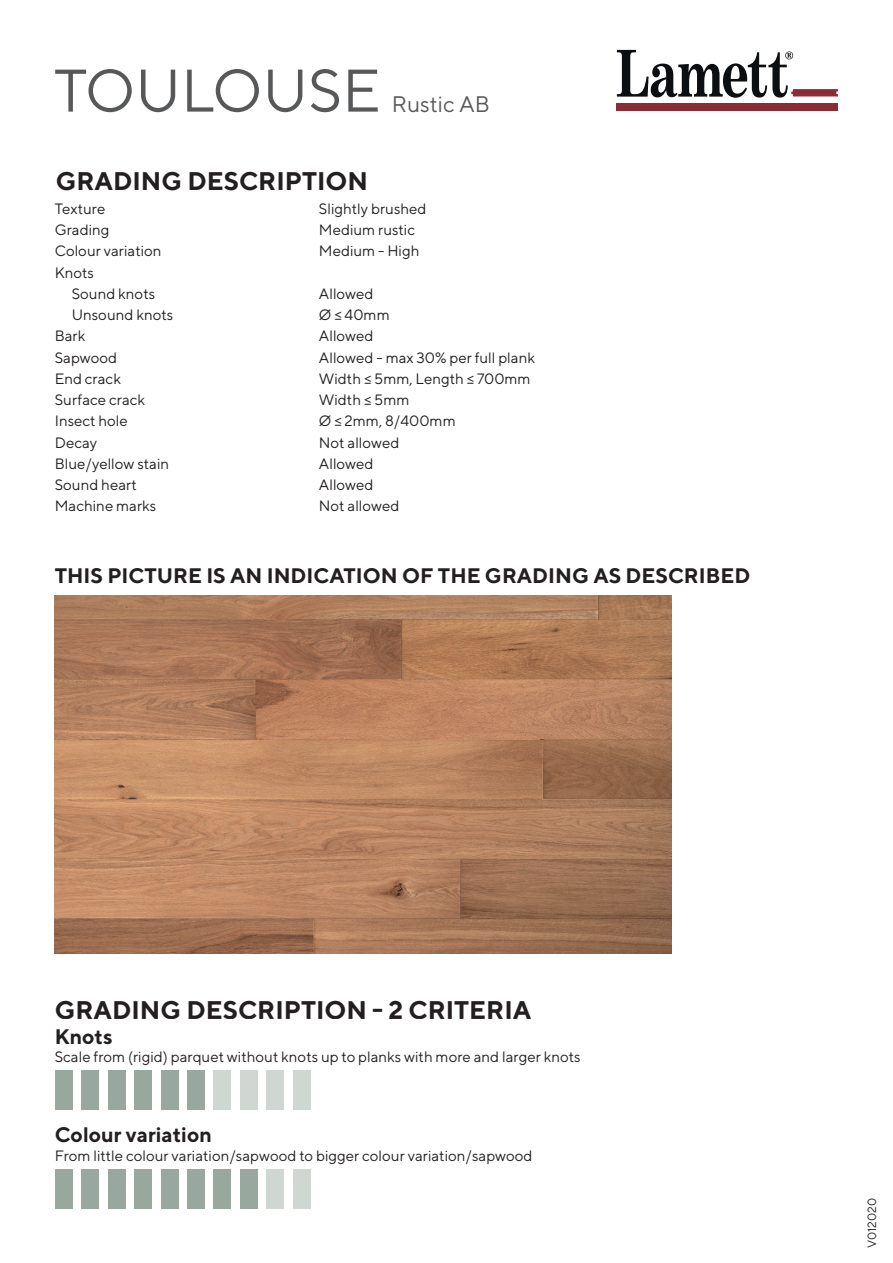
<style>
.page{position:relative;width:893px;height:1263px;background:#fff}
.page>*{position:absolute;margin:0;border:0;box-sizing:border-box;transform-origin:0 0}
.t1{font:60px "TT Norms";color:#57585a}
.Table_text{font:700 25.5px "TT Norms";color:#231f20}
.t2{font:22.5px "TT Norms";color:#57585a}
.Table_text-2{font:700 21px "TT Norms";color:#231f20}
.Table_text-3{font:15px "TT Norms";color:#231f20}
.t3{font:12px "TT Norms";color:#231f20}
</style>
<div class="page">
<div style="left:616px;top:104px;width:222px;height:7px;background:#8d2b34"></div>
<svg style="left:617px;top:50px;width:221px;height:48px"></svg>
<div style="left:55px;top:1070px;width:18px;height:40px;background:#98a89f"></div>
<div style="left:55px;top:1169px;width:18px;height:40px;background:#98a89f"></div>
<div style="left:81px;top:1070px;width:18px;height:40px;background:#98a89f"></div>
<div style="left:81px;top:1169px;width:18px;height:40px;background:#98a89f"></div>
<div style="left:108px;top:1070px;width:18px;height:40px;background:#98a89f"></div>
<div style="left:108px;top:1169px;width:18px;height:40px;background:#98a89f"></div>
<div style="left:134px;top:1070px;width:18px;height:40px;background:#98a89f"></div>
<div style="left:134px;top:1169px;width:18px;height:40px;background:#98a89f"></div>
<div style="left:161px;top:1070px;width:18px;height:40px;background:#98a89f"></div>
<div style="left:161px;top:1169px;width:18px;height:40px;background:#98a89f"></div>
<div style="left:187px;top:1070px;width:18px;height:40px;background:#98a89f"></div>
<div style="left:187px;top:1169px;width:18px;height:40px;background:#98a89f"></div>
<div style="left:213px;top:1070px;width:18px;height:40px;background:#d0d7d2"></div>
<div style="left:213px;top:1169px;width:18px;height:40px;background:#98a89f"></div>
<div style="left:240px;top:1070px;width:18px;height:40px;background:#d0d7d2"></div>
<div style="left:240px;top:1169px;width:18px;height:40px;background:#98a89f"></div>
<div style="left:266px;top:1070px;width:18px;height:40px;background:#d0d7d2"></div>
<div style="left:266px;top:1169px;width:18px;height:40px;background:#d0d7d2"></div>
<div style="left:293px;top:1070px;width:18px;height:40px;background:#d0d7d2"></div>
<div style="left:293px;top:1169px;width:18px;height:40px;background:#d0d7d2"></div>
<img style="left:55px;top:596px;width:617px;height:358px">
<p class="t1" style="left:54px;top:54px;width:328px">TOULOUSE</p>
<p class="t2" style="left:392px;top:90px;width:99px">Rustic AB</p>
<p class="Table_text" style="left:56px;top:165px;width:314px">GRADING DESCRIPTION</p>
<p class="Table_text-3" style="left:55px;top:199px;width:52px">Texture</p>
<p class="Table_text-3" style="left:319px;top:199px;width:109px">Slightly brushed</p>
<p class="Table_text-3" style="left:55px;top:221px;width:56px">Grading</p>
<p class="Table_text-3" style="left:319px;top:221px;width:98px">Medium rustic</p>
<p class="Table_text-3" style="left:55px;top:242px;width:108px">Colour variation</p>
<p class="Table_text-3" style="left:319px;top:242px;width:102px">Medium - High</p>
<p class="Table_text-3" style="left:55px;top:263px;width:41px">Knots</p>
<p class="Table_text-3" style="left:72px;top:284px;width:85px">Sound knots</p>
<p class="Table_text-3" style="left:319px;top:284px;width:56px">Allowed</p>
<p class="Table_text-3" style="left:72px;top:306px;width:103px">Unsound knots</p>
<p class="Table_text-3" style="left:319px;top:306px;width:72px">Ø ≤ 40mm</p>
<p class="Table_text-3" style="left:55px;top:327px;width:32px">Bark</p>
<p class="Table_text-3" style="left:319px;top:327px;width:56px">Allowed</p>
<p class="Table_text-3" style="left:55px;top:348px;width:64px">Sapwood</p>
<p class="Table_text-3" style="left:319px;top:348px;width:218px">Allowed - max 30% per full plank</p>
<p class="Table_text-3" style="left:55px;top:369px;width:68px">End crack</p>
<p class="Table_text-3" style="left:319px;top:369px;width:213px">Width ≤ 5mm, Length ≤ 700mm</p>
<p class="Table_text-3" style="left:55px;top:391px;width:92px">Surface crack</p>
<p class="Table_text-3" style="left:319px;top:391px;width:92px">Width ≤ 5mm</p>
<p class="Table_text-3" style="left:55px;top:412px;width:75px">Insect hole</p>
<p class="Table_text-3" style="left:319px;top:412px;width:138px">Ø ≤ 2mm, 8/400mm</p>
<p class="Table_text-3" style="left:55px;top:433px;width:44px">Decay</p>
<p class="Table_text-3" style="left:319px;top:433px;width:82px">Not allowed</p>
<p class="Table_text-3" style="left:55px;top:454px;width:116px">Blue/yellow stain</p>
<p class="Table_text-3" style="left:319px;top:454px;width:56px">Allowed</p>
<p class="Table_text-3" style="left:55px;top:476px;width:83px">Sound heart</p>
<p class="Table_text-3" style="left:319px;top:476px;width:56px">Allowed</p>
<p class="Table_text-3" style="left:55px;top:497px;width:103px">Machine marks</p>
<p class="Table_text-3" style="left:319px;top:497px;width:82px">Not allowed</p>
<p class="Table_text-2" style="left:55px;top:563px;width:697px">THIS PICTURE IS AN INDICATION OF THE GRADING AS DESCRIBED</p>
<p class="Table_text" style="left:55px;top:994px;width:478px">GRADING DESCRIPTION - 2 CRITERIA</p>
<p class="Table_text-2" style="left:55px;top:1024px;width:59px">Knots</p>
<p class="Table_text-3" style="left:55px;top:1048px;width:527px">Scale from (rigid) parquet without knots up to planks with more and larger knots</p>
<p class="Table_text-2" style="left:55px;top:1122px;width:159px">Colour variation</p>
<p class="Table_text-3" style="left:55px;top:1146px;width:479px">From little colour variation/sapwood to bigger colour variation/sapwood</p>
<p class="t3" style="left:865px;top:1248px;width:52px;rotate:-90deg">V012020</p>
</div>
